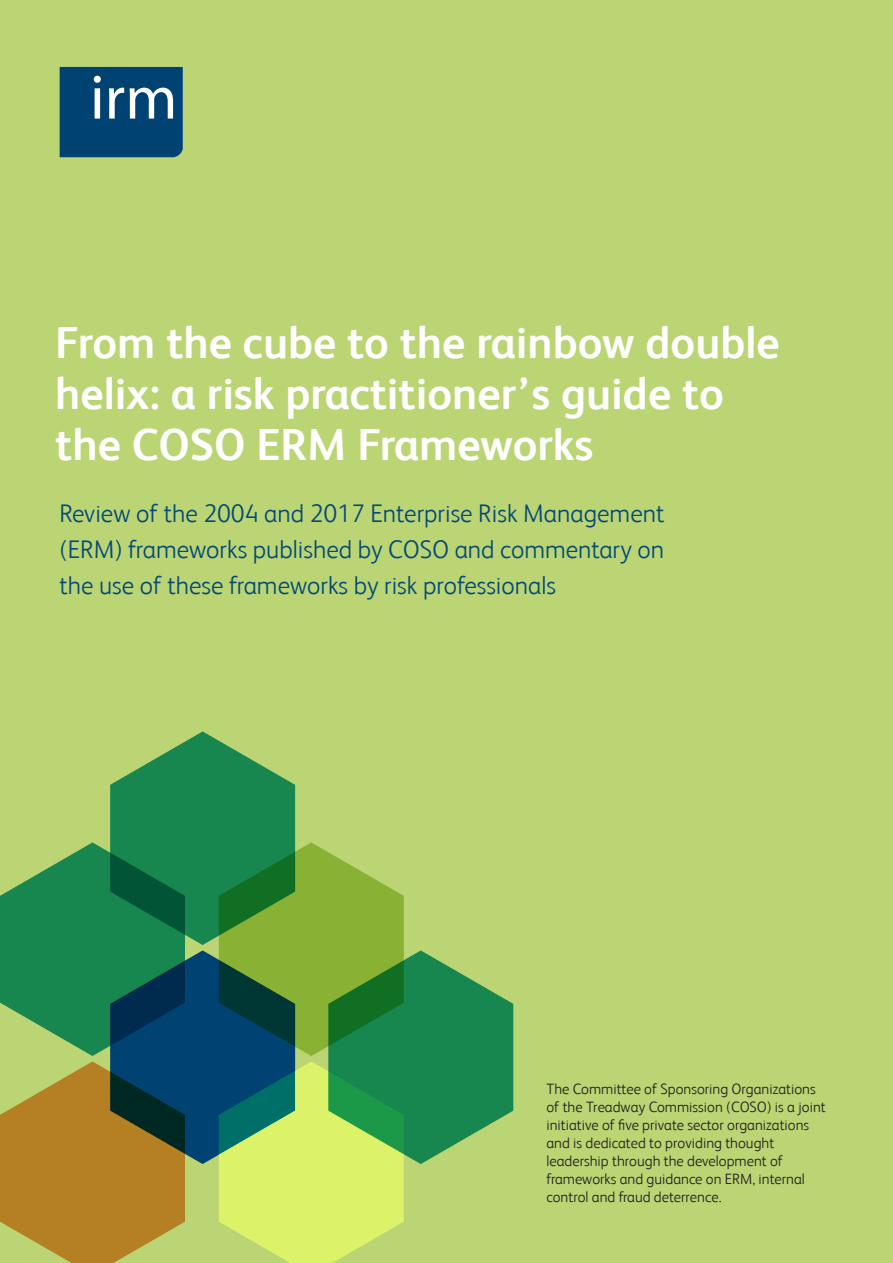
<style>
.page{position:relative;width:893px;height:1263px;background:#bbd574}
.page>*{position:absolute;margin:0;border:0;box-sizing:border-box;transform-origin:0 0}
.t1{font:700 45px/51px "FS Albert";color:#fff}
.subhead{font:300 25.5px/36px "FS Albert";color:#044978;text-align:justify}
.body_copy{font:300 15px/18px "FS Albert";color:#231f20}
</style>
<div class="page">
<svg style="left:60px;top:67px;width:123px;height:90px;background:#17547f"></svg>
<svg style="left:0;top:731px;width:513px;height:532px;background:#73a357"></svg>
<p class="t1" style="left:55px;top:317px;width:726px">From the cube to the rainbow double helix: a risk practitioner’s guide to the COSO ERM Frameworks</p>
<p class="subhead" style="left:60px;top:495px;width:606px">Review of the 2004 and 2017 Enterprise Risk Management (ERM) frameworks published by COSO and commentary on the use of these frameworks by risk professionals</p>
<p class="body_copy" style="left:546px;top:1079px;width:281px">The Committee of Sponsoring Organizations of the Treadway Commission (COSO) is a joint initiative of five private sector organizations and is dedicated to providing thought leadership through the development of frameworks and guidance on ERM, internal control and fraud deterrence.</p>
</div>
